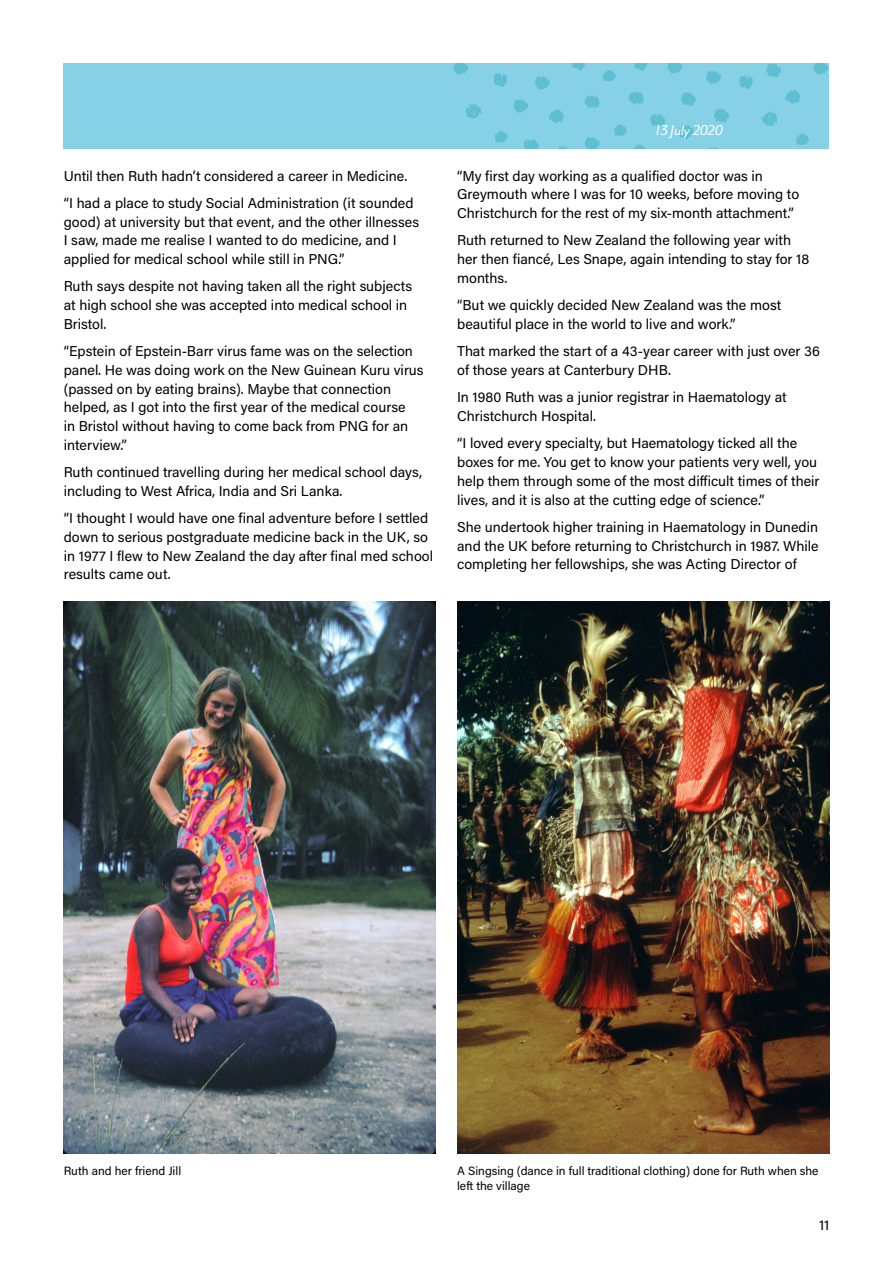
<style>
.page{position:relative;width:893px;height:1263px;background:#fff}
.page>*{position:absolute;margin:0;border:0;box-sizing:border-box;transform-origin:0 0}
.t1{font:italic 16.5px "Mr Eaves San OT";letter-spacing:-.05em;color:#fff}
.t2{font:14.25px/18.8px "Acumin Pro";color:#000}
.t3{font:12px/15px "Acumin Pro";color:#000}
</style>
<div class="page">
<div style="left:64px;top:64px;width:765px;height:85px;background:#87d1e6"></div>
<svg style="left:453px;top:64px;width:15px;height:11px"></svg>
<svg style="left:466px;top:104px;width:16px;height:15px"></svg>
<svg style="left:572px;top:64px;width:13px;height:7px"></svg>
<svg style="left:494px;top:73px;width:13px;height:14px"></svg>
<svg style="left:603px;top:70px;width:13px;height:12px"></svg>
<svg style="left:706px;top:70px;width:15px;height:14px"></svg>
<svg style="left:667px;top:64px;width:15px;height:10px"></svg>
<svg style="left:709px;top:147px;width:9px;height:2px"></svg>
<svg style="left:785px;top:89px;width:15px;height:15px"></svg>
<svg style="left:650px;top:114px;width:15px;height:13px"></svg>
<svg style="left:629px;top:92px;width:15px;height:12px"></svg>
<svg style="left:678px;top:125px;width:16px;height:14px"></svg>
<svg style="left:761px;top:111px;width:16px;height:15px"></svg>
<svg style="left:739px;top:75px;width:14px;height:14px"></svg>
<svg style="left:634px;top:64px;width:13px;height:7px"></svg>
<svg style="left:766px;top:64px;width:15px;height:13px"></svg>
<svg style="left:714px;top:109px;width:15px;height:14px"></svg>
<svg style="left:681px;top:92px;width:15px;height:14px"></svg>
<svg style="left:796px;top:133px;width:13px;height:12px"></svg>
<svg style="left:585px;top:137px;width:14px;height:12px"></svg>
<svg style="left:513px;top:99px;width:15px;height:14px"></svg>
<svg style="left:535px;top:76px;width:15px;height:14px"></svg>
<svg style="left:549px;top:109px;width:15px;height:14px"></svg>
<svg style="left:524px;top:139px;width:15px;height:10px"></svg>
<svg style="left:584px;top:95px;width:15px;height:13px"></svg>
<svg style="left:559px;top:146px;width:9px;height:3px"></svg>
<svg style="left:614px;top:124px;width:13px;height:12px"></svg>
<svg style="left:495px;top:131px;width:13px;height:12px"></svg>
<svg style="left:633px;top:144px;width:12px;height:5px"></svg>
<svg style="left:813px;top:64px;width:15px;height:11px"></svg>
<img style="left:64px;top:601px;width:372px;height:552px">
<img style="left:457px;top:601px;width:372px;height:552px">
<p class="t2" style="left:64px;top:161px;width:351px;line-height:27.3px">Until then Ruth hadn’t considered a career in Medicine. “I had a place to study Social Administration (it sounded</p>
<p class="t2" style="left:64px;top:212px;width:357px">good) at university but that event, and the other illnesses<br>I saw, made me realise I wanted to do medicine, and I applied for medical school while still in PNG.”</p>
<p class="t2" style="left:64px;top:276px;width:350px">Ruth says despite not having taken all the right subjects at high school she was accepted into medical school in<br>Bristol.</p>
<p class="t2" style="left:64px;top:341px;width:361px">“Epstein of Epstein-Barr virus fame was on the selection panel. He was doing work on the New Guinean Kuru virus (passed on by eating brains). Maybe that connection helped, as I got into the first year of the medical course<br>in Bristol without having to come back from PNG for an interview.”</p>
<p class="t2" style="left:64px;top:462px;width:360px">Ruth continued travelling during her medical school days, including to West Africa, India and Sri Lanka.</p>
<p class="t2" style="left:64px;top:508px;width:371px">“I thought I would have one final adventure before I settled down to serious postgraduate medicine back in the UK, so in 1977 I flew to New Zealand the day after final med school results came out.</p>
<p class="t1" style="left:654px;top:121px;width:71px">13 July 2020</p>
<p class="t2" style="left:457px;top:166px;width:344px">“My first day working as a qualified doctor was in<br>Greymouth where I was for 10 weeks, before moving to<br>Christchurch for the rest of my six-month attachment.”</p>
<p class="t2" style="left:457px;top:230px;width:354px">Ruth returned to New Zealand the following year with her then fiancé, Les Snape, again intending to stay for 18 months.</p>
<p class="t2" style="left:457px;top:295px;width:326px">“But we quickly decided New Zealand was the most beautiful place in the world to live and work.”</p>
<p class="t2" style="left:457px;top:341px;width:364px">That marked the start of a 43-year career with just over 36 of those years at Canterbury DHB.</p>
<p class="t2" style="left:457px;top:387px;width:331px">In 1980 Ruth was a junior registrar in Haematology at<br>Christchurch Hospital.</p>
<p class="t2" style="left:457px;top:433px;width:364px">“I loved every specialty, but Haematology ticked all the boxes for me. You get to know your patients very well, you help them through some of the most difficult times of their lives, and it is also at the cutting edge of science.”</p>
<p class="t2" style="left:457px;top:517px;width:363px;text-align:justify">She undertook higher training in Haematology in Dunedin and the UK before returning to Christchurch in 1987. While completing her fellowships, she was Acting Director of</p>
<p class="t3" style="left:64px;top:1163px;width:119px">Ruth and her friend Jill</p>
<p class="t3" style="left:457px;top:1163px;width:363px">A Singsing (dance in full traditional clothing) done for Ruth when she left the village</p>
<p class="t2" style="left:819px;top:1215px;width:12px">11</p>
</div>
